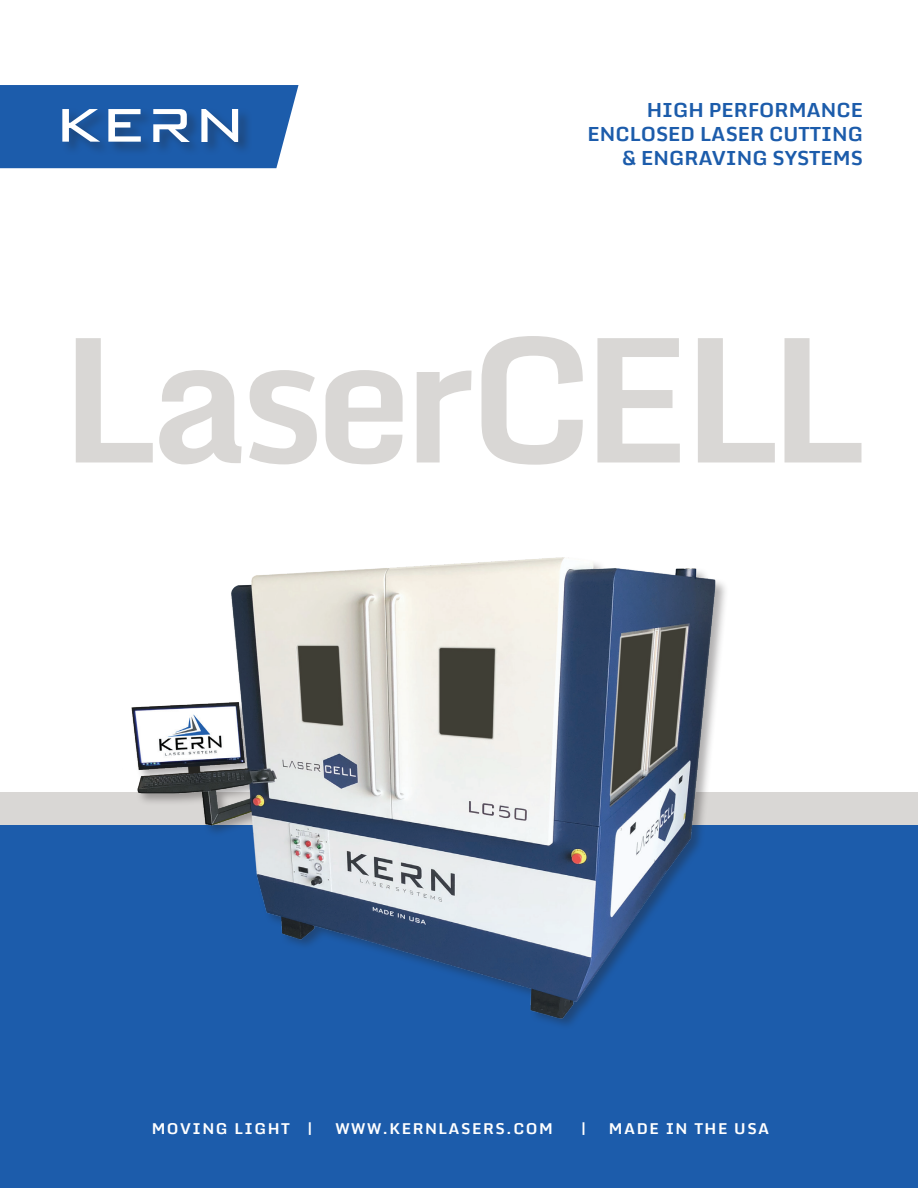
<style>
.page{position:relative;width:918px;height:1188px;background:#fff}
.page>*{position:absolute;margin:0;border:0;box-sizing:border-box;transform-origin:0 0}
.t1{font:700 172.5px "Monda";letter-spacing:-.05em;color:#d9d7d5}
.t2{font:700 19.5px/24px "Monda";color:#1c5cab;text-align:right}
.t3{font:700 15px "Monda";letter-spacing:.1em;color:#fff}
</style>
<div class="page">
<div style="left:0;top:792px;width:918px;height:44px;background:#d9d7d5"></div>
<div style="left:0;top:825px;width:918px;height:363px;background:#1c5cab"></div>
<svg style="left:0;top:85px;width:299px;height:83px;background:#396fb2"></svg>
<img style="left:131px;top:557px;width:595px;height:464px">
<p class="t2" style="left:588px;top:97px;width:277px">HIGH PERFORMANCE<br>ENCLOSED LASER CUTTING &amp; ENGRAVING SYSTEMS</p>
<h1 class="t1" style="left:60px;top:255px;width:809px">LaserCELL</h1>
<p class="t3" style="left:152px;top:1116px;width:163px">MOVING LIGHT |</p>
<p class="t3" style="left:335px;top:1116px;width:219px">WWW.KERNLASERS.COM</p>
<p class="t3" style="left:581px;top:1116px;width:7px">|</p>
<p class="t3" style="left:609px;top:1116px;width:162px">MADE IN THE USA</p>
</div>
